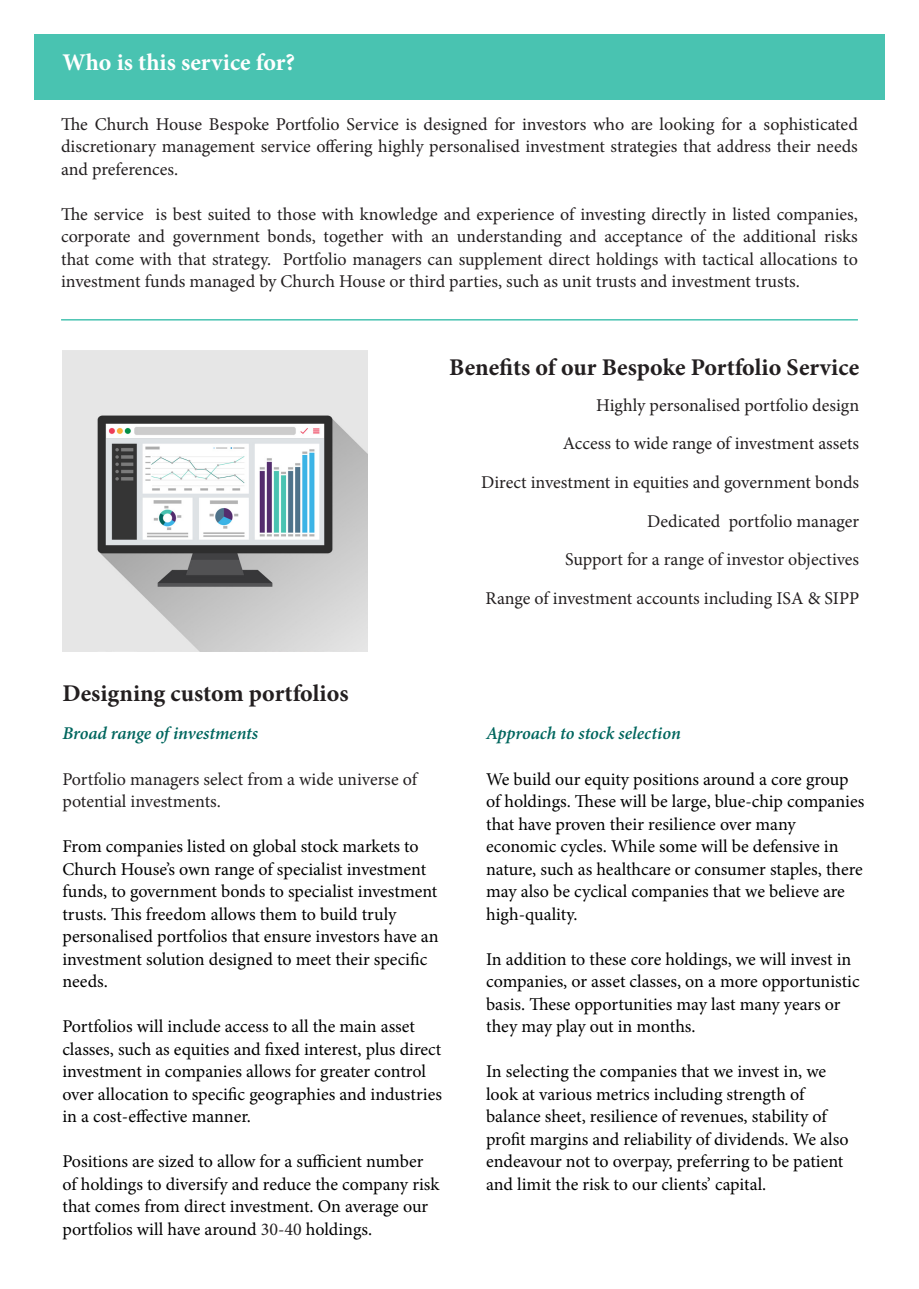
<style>
.page{position:relative;width:919px;height:1289px;background:#fff}
.page>*{position:absolute;margin:0;border:0;box-sizing:border-box;transform-origin:0 0}
.t1{font:700 24px "Minion Pro";color:#231f20}
.t2{font:700 24px "Minion Pro";color:#fff}
.t3{font:18px/22.5px "Minion Pro";color:#000}
.t4{font:18px/22.5px "Minion Pro";color:#231f20;text-align:justify}
.t5{font:italic 600 18px "Minion Pro";letter-spacing:-.005em;color:#00665e}
.s1{color:#231f20}
</style>
<div class="page">
<div style="left:34px;top:34px;width:850px;height:65px;background:#49c3b1"></div>
<hr style="left:61px;top:319px;width:796px;height:1px;background:#49c3b1">
<img style="left:62px;top:350px;width:305px;height:301px">
<p class="t2" style="left:62px;top:46px;width:234px">Who is this service for?</p>
<p class="t4" style="left:61px;top:113px;width:798px">The Church House Bespoke Portfolio Service is designed for investors who are looking for a sophisticated discretionary management service offering highly personalised investment strategies that address their needs and preferences.</p>
<p class="t4" style="left:61px;top:203px;width:798px">The service is best suited to those with knowledge and experience of investing directly in listed companies, corporate and government bonds, together with an understanding and acceptance of the additional risks that come with that strategy. Portfolio managers can supplement direct holdings with tactical allocations to investment funds managed by Church House or third parties, such as unit trusts and investment trusts.</p>
<p class="t1" style="left:449px;top:350px;width:411px">Benefits of our Bespoke Portfolio Service</p>
<p class="t4" style="left:596px;top:394px;width:264px">Highly personalised portfolio design</p>
<p class="t4" style="left:563px;top:432px;width:298px">Access to wide range of investment assets</p>
<p class="t4" style="left:481px;top:471px;width:379px">Direct investment in equities and government bonds</p>
<p class="t4" style="left:647px;top:510px;width:213px">Dedicated portfolio manager</p>
<p class="t4" style="left:565px;top:548px;width:295px">Support for a range of investor objectives</p>
<p class="t4" style="left:485px;top:587px;width:375px">Range of investment accounts including ISA &amp; SIPP</p>
<p class="t1" style="left:62px;top:676px;width:287px">Designing custom portfolios</p>
<p class="t5" style="left:62px;top:721px;width:197px">Broad range of investments</p>
<p class="t4" style="left:62px;top:767px;width:356px">Portfolio managers select from a wide universe of potential investments.</p>
<p class="t3" style="left:62px;top:835px;width:377px">From companies listed on global stock markets to Church House’s own range of specialist investment funds, to government bonds to specialist investment trusts. This freedom allows them to build truly personalised portfolios that ensure investors have an investment solution designed to meet their specific needs.</p>
<p class="t3" style="left:62px;top:1015px;width:381px">Portfolios will include access to all the main asset classes, such as equities and fixed interest, plus direct investment in companies allows for greater control over allocation to specific geographies and industries in a cost-effective manner.</p>
<p class="t3" style="left:62px;top:1150px;width:378px">Positions are sized to allow for a sufficient number of holdings to diversify and reduce the company risk that comes from direct investment. On average our portfolios will have around <span class="s1">30-40</span> holdings.</p>
<p class="t5" style="left:486px;top:721px;width:196px">Approach to stock selection</p>
<p class="t3" style="left:486px;top:767px;width:380px">We build our equity positions around a core group of holdings. These will be large, blue-chip companies that have proven their resilience over many economic cycles. While some will be defensive in nature, such as healthcare or consumer staples, there may also be cyclical companies that we believe are high-quality.</p>
<p class="t3" style="left:486px;top:947px;width:375px">In addition to these core holdings, we will invest in companies, or asset classes, on a more opportunistic basis. These opportunities may last many years or they may play out in months.</p>
<p class="t3" style="left:486px;top:1060px;width:364px">In selecting the companies that we invest in, we look at various metrics including strength of balance sheet, resilience of revenues, stability of profit margins and reliability of dividends. We also endeavour not to overpay, preferring to be patient and limit the risk to our clients’ capital.</p>
</div>
